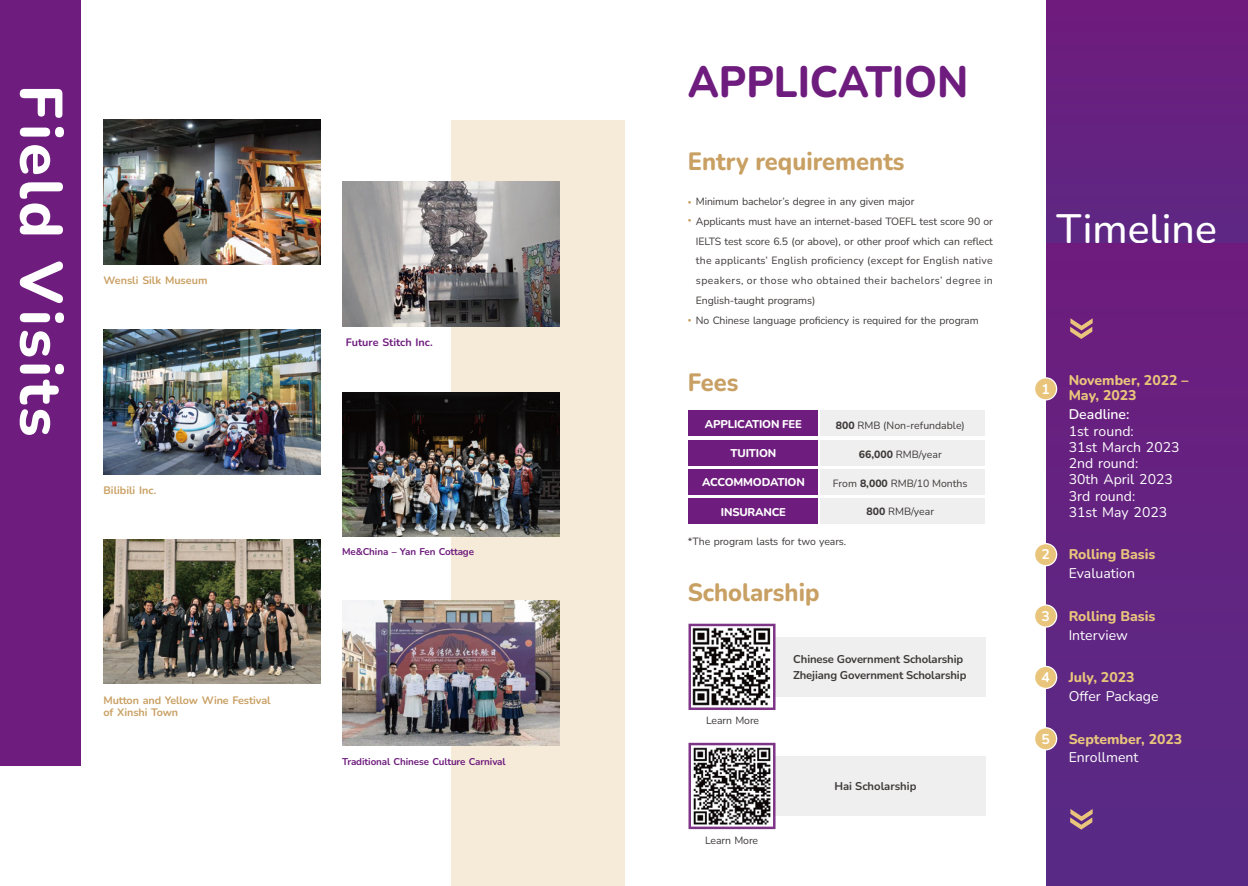
<style>
.page{position:relative;width:1248px;height:886px;background:#fff}
.page>*{position:absolute;margin:0;border:0;box-sizing:border-box;transform-origin:0 0}
.t1{font:800 59.75px "Nunito";letter-spacing:.05em;color:#fff}
.t2{font:800 43.75px "Nunito";color:#6e1c7d;scale:.95 1}
.t3{font:500 40.88px "Nunito";color:#fff}
.t4{font:800 25px "Nunito";color:#c9a063;scale:.95 1}
.t5{font:14px/16.2px "Nunito";letter-spacing:.005em;color:#fff}
.t6{font:800 14px/15.5px "Nunito";color:#e9c57c}
.t7{font:600 14px "Nunito";letter-spacing:.005em;color:#fff}
.t8{font:700 14px "Nunito";color:#fff}
.t9{font:900 13.75px/18.4px "Nunito";color:#c9a063}
.t10{font:700 11.25px/16.2px "Nunito";letter-spacing:-.01em;color:#3e3a39}
.t11{font:800 11.25px "Nunito";letter-spacing:-.015em;color:#fff}
.t12{font:700 10.75px/12.4px "Nunito";letter-spacing:-.01em;color:#c9a063}
.t13{font:700 10.75px "Nunito";color:#6e1c7d}
.t14{font:10.5px/19.8px "Nunito";letter-spacing:-.01em;color:#3e3a39}
.t15{font:700 9.75px "Nunito";letter-spacing:-.01em;color:#6e1c7d}
.s1{font-weight:800}
</style>
<div class="page">
<div style="left:728px;top:756px;width:257px;height:59px;background:#efefef"></div>
<div style="left:728px;top:637px;width:257px;height:59px;background:#efefef"></div>
<div style="left:451px;top:120px;width:173px;height:766px;background:#f6ead9"></div>
<img style="left:342px;top:392px;width:217px;height:144px">
<div style="left:0;top:0;width:80px;height:765px;background:#6e1c7d"></div>
<img style="left:342px;top:601px;width:217px;height:144px">
<img style="left:104px;top:330px;width:217px;height:144px">
<img style="left:342px;top:182px;width:217px;height:144px">
<img style="left:104px;top:539px;width:217px;height:145px">
<img style="left:104px;top:120px;width:217px;height:144px">
<div style="left:1046px;top:0;width:201px;height:324px;background:#662180"></div>
<div style="left:1046px;top:243px;width:201px;height:643px;background:#622481"></div>
<div style="left:1034px;top:544px;width:22px;height:22px;background:#e9c57c;border-radius:50%"></div>
<div style="left:1033px;top:543px;width:24px;height:23px;border:1px solid #fff;border-radius:50%"></div>
<div style="left:1034px;top:605px;width:22px;height:22px;background:#e9c57c;border-radius:50%"></div>
<div style="left:1033px;top:604px;width:24px;height:24px;border:1px solid #fff;border-radius:50%"></div>
<div style="left:1034px;top:666px;width:22px;height:22px;background:#e9c57c;border-radius:50%"></div>
<div style="left:1033px;top:666px;width:24px;height:23px;border:1px solid #fff;border-radius:50%"></div>
<div style="left:1034px;top:728px;width:22px;height:22px;background:#e9c57c;border-radius:50%"></div>
<div style="left:1033px;top:727px;width:24px;height:23px;border:1px solid #fff;border-radius:50%"></div>
<svg style="left:1070px;top:318px;width:22px;height:21px"></svg>
<svg style="left:1070px;top:809px;width:22px;height:20px"></svg>
<div style="left:820px;top:411px;width:165px;height:25px;background:#efefef"></div>
<div style="left:820px;top:440px;width:165px;height:26px;background:#efefef"></div>
<div style="left:820px;top:469px;width:165px;height:26px;background:#efefef"></div>
<div style="left:820px;top:498px;width:165px;height:26px;background:#efefef"></div>
<div style="left:687px;top:411px;width:130px;height:25px;background:#6e1c7d"></div>
<div style="left:687px;top:440px;width:130px;height:26px;background:#6e1c7d"></div>
<div style="left:687px;top:469px;width:130px;height:26px;background:#6e1c7d"></div>
<div style="left:687px;top:498px;width:130px;height:26px;background:#6e1c7d"></div>
<img style="left:692px;top:627px;width:80px;height:79px">
<div style="left:688px;top:624px;width:87px;height:86px;border:2px solid #7f3587"></div>
<img style="left:693px;top:747px;width:79px;height:78px">
<div style="left:688px;top:743px;width:87px;height:86px;border:2px solid #7f3587"></div>
<div style="left:1034px;top:378px;width:22px;height:22px;background:#e9c57c;border-radius:50%"></div>
<div style="left:1033px;top:377px;width:24px;height:23px;border:1px solid #fff;border-radius:50%"></div>
<h1 class="t1" style="left:82px;top:85px;width:353px;rotate:90deg">Field Visits</h1>
<p class="t12" style="left:103px;top:273px;width:105px">Wensli Silk Museum</p>
<p class="t12" style="left:103px;top:484px;width:54px">Bilibili Inc.</p>
<p class="t12" style="left:103px;top:694px;width:168px">Mutton and Yellow Wine Festival of Xinshi Town</p>
<p class="t13" style="left:346px;top:335px;width:88px">Future Stitch Inc.</p>
<p class="t15" style="left:342px;top:545px;width:133px">Me&amp;China – Yan Fen Cottage</p>
<p class="t15" style="left:342px;top:755px;width:165px">Traditional Chinese Culture Carnival</p>
<h2 class="t2" style="left:687px;top:51px;width:297px">APPLICATION</h2>
<h3 class="t4" style="left:687px;top:144px;width:230px">Entry requirements</h3>
<p class="t14" style="left:695px;top:191px;width:298px">Minimum bachelor’s degree in any given major<br>Applicants must have an internet-based TOEFL test score 90 or IELTS test score 6.5 (or above), or other proof which can reflect the applicants’ English proficiency (except for English native speakers, or those who obtained their bachelors’ degree in English-taught programs)<br>No Chinese language proficiency is required for the program</p>
<h3 class="t9" style="left:687px;top:191px;width:5px">· ·</h3>
<h3 class="t9" style="left:687px;top:309px;width:5px">·</h3>
<h3 class="t4" style="left:687px;top:365px;width:55px">Fees</h3>
<p class="t11" style="left:705px;top:416px;width:99px">APPLICATION FEE</p>
<p class="t11" style="left:730px;top:445px;width:47px">TUITION</p>
<p class="t11" style="left:702px;top:475px;width:104px">ACCOMMODATION</p>
<p class="t11" style="left:720px;top:504px;width:67px">INSURANCE</p>
<p class="t14" style="left:687px;top:531px;width:160px">*The program lasts for two years.</p>
<p class="t14" style="left:835px;top:415px;width:130px"><span class="s1">800</span> RMB (Non-refundable)</p>
<p class="t14" style="left:858px;top:444px;width:84px"><span class="s1">66,000</span> RMB/year</p>
<p class="t14" style="left:832px;top:473px;width:136px">From <span class="s1">8,000</span> RMB/10 Months</p>
<p class="t14" style="left:866px;top:501px;width:69px"><span class="s1">800</span> RMB/year</p>
<h3 class="t4" style="left:687px;top:575px;width:140px">Scholarship</h3>
<p class="t14" style="left:706px;top:710px;width:55px">Learn More</p>
<p class="t14" style="left:705px;top:830px;width:55px">Learn More</p>
<p class="t10" style="left:793px;top:650px;width:175px">Chinese Government Scholarship<br>Zhejiang Government Scholarship</p>
<p class="t10" style="left:834px;top:778px;width:84px">Hai Scholarship</p>
<h3 class="t3" style="left:1056px;top:201px;width:162px">Timeline</h3>
<h3 class="t8" style="left:1041px;top:379px;width:10px">1</h3>
<h3 class="t6" style="left:1068px;top:372px;width:121px">November, 2022 –<br>May, 2023</h3>
<h3 class="t7" style="left:1068px;top:405px;width:62px">Deadline:</h3>
<h3 class="t5" style="left:1068px;top:422px;width:112px">1st round:<br>31st March 2023<br>2nd round:<br>30th April 2023<br>3rd round:<br>31st May 2023</h3>
<h3 class="t8" style="left:1041px;top:545px;width:10px">2</h3>
<h3 class="t6" style="left:1068px;top:546px;width:88px">Rolling Basis</h3>
<h3 class="t5" style="left:1068px;top:565px;width:68px">Evaluation</h3>
<h3 class="t8" style="left:1041px;top:606px;width:10px">3</h3>
<h3 class="t6" style="left:1068px;top:608px;width:88px">Rolling Basis</h3>
<h3 class="t5" style="left:1068px;top:626px;width:61px">Interview</h3>
<h3 class="t8" style="left:1041px;top:667px;width:10px">4</h3>
<h3 class="t6" style="left:1068px;top:669px;width:67px">July, 2023</h3>
<h3 class="t5" style="left:1068px;top:687px;width:91px">Offer Package</h3>
<h3 class="t8" style="left:1041px;top:730px;width:10px">5</h3>
<h3 class="t6" style="left:1068px;top:730px;width:115px">September, 2023</h3>
<h3 class="t5" style="left:1068px;top:749px;width:71px">Enrollment</h3>
</div>
